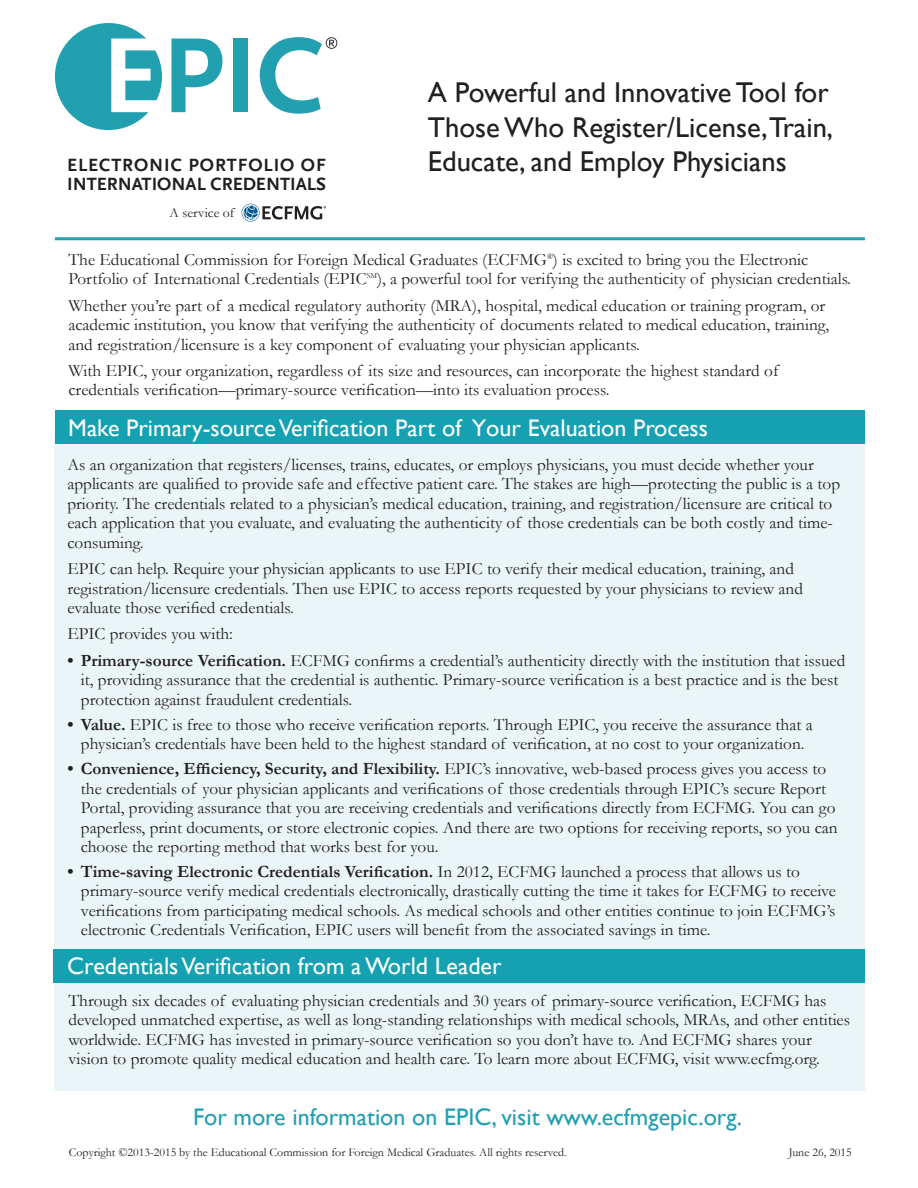
<style>
.page{position:relative;width:918px;height:1188px;background:#fff}
.page>*{position:absolute;margin:0;border:0;box-sizing:border-box;transform-origin:0 0}
.t1{font:28.65px/34.3px "Gill Sans";color:#231f20}
.t2{font:24px "Gill Sans";color:#fff}
.t3{font:24px "Gill Sans";color:#229fb2}
.t4{font:700 18.6px/18.8px "Scala Sans";color:#231f20}
.t5{font:17.25px/19.5px "Garamond";color:#231f20}
.No_indent{font:13.8px "Garamond";color:#231f20}
.t6{font:12px "Garamond";color:#231f20}
.s1{font-weight:700}
</style>
<div class="page">
<div style="left:55px;top:433px;width:810px;height:658px;background:#e9f5f7"></div>
<svg style="left:55px;top:23px;width:107px;height:107px"></svg>
<svg style="left:171px;top:39px;width:51px;height:73px"></svg>
<div style="left:233px;top:39px;width:14px;height:73px;background:#22a0b0"></div>
<svg style="left:260px;top:37px;width:77px;height:77px"></svg>
<hr style="left:55px;top:237px;width:810px;height:3px;background:#229fb2">
<div style="left:55px;top:411px;width:810px;height:33px;background:#15a1b2"></div>
<div style="left:54px;top:949px;width:811px;height:34px;background:#15a1b2"></div>
<svg style="left:242px;top:204px;width:84px;height:18px"></svg>
<p class="t4" style="left:67px;top:156px;width:260px">ELECTRONIC PORTFOLIO OF<br>INTERNATIONAL CREDENTIALS</p>
<p class="No_indent" style="left:170px;top:204px;width:66px">A service of</p>
<p class="t1" style="left:428px;top:76px;width:407px">A Powerful and Innovative Tool for<br>Those Who Register/License,Train,<br>Educate, and Employ Physicians</p>
<p class="t5" style="left:68px;top:249px;width:784px">The Educational Commission for Foreign Medical Graduates (ECFMG<sup>®</sup>) is excited to bring you the Electronic<br>Portfolio of International Credentials (EPIC<sup>SM</sup>), a powerful tool for verifying the authenticity of physician credentials.</p>
<p class="t5" style="left:68px;top:295px;width:762px">Whether you’re part of a medical regulatory authority (MRA), hospital, medical education or training program, or academic institution, you know that verifying the authenticity of documents related to medical education, training, and registration/licensure is a key component of evaluating your physician applicants.</p>
<p class="t5" style="left:68px;top:360px;width:712px">With EPIC, your organization, regardless of its size and resources, can incorporate the highest standard of credentials verification—primary-source verification—into its evaluation process.</p>
<p class="t2" style="left:68px;top:414px;width:641px">Make Primary-source Verification Part of Your Evaluation Process</p>
<p class="t5" style="left:67px;top:454px;width:774px">As an organization that registers/licenses, trains, educates, or employs physicians, you must decide whether your applicants are qualified to provide safe and effective patient care. The stakes are high—protecting the public is a top priority. The credentials related to a physician’s medical education, training, and registration/licensure are critical to each application that you evaluate, and evaluating the authenticity of those credentials can be both costly and time&shy;consuming.</p>
<p class="t5" style="left:67px;top:559px;width:737px">EPIC can help. Require your physician applicants to use EPIC to verify their medical education, training, and registration/licensure credentials. Then use EPIC to access reports requested by your physicians to review and evaluate those verified credentials.</p>
<p class="t5" style="left:67px;top:624px;width:167px">EPIC provides you with:</p>
<p class="t5" style="left:81px;top:650px;width:766px;text-indent:-14px"><span class="s1">• Primary-source Verification.</span> ECFMG confirms a credential’s authenticity directly with the institution that issued it, providing assurance that the credential is authentic. Primary-source verification is a best practice and is the best protection against fraudulent credentials.</p>
<p class="t5" style="left:67px;top:714px;width:747px;text-align:center"><span class="s1">• Value.</span> EPIC is free to those who receive verification reports. Through EPIC, you receive the assurance that a physician’s credentials have been held to the highest standard of verification, at no cost to your organization.</p>
<p class="t5" style="left:81px;top:758px;width:758px;text-indent:-14px"><span class="s1">• Convenience, Efficiency, Security, and Flexibility.</span> EPIC’s innovative, web-based process gives you access to the credentials of your physician applicants and verifications of those credentials through EPIC’s secure Report Portal, providing assurance that you are receiving credentials and verifications directly from ECFMG. You can go paperless, print documents, or store electronic copies. And there are two options for receiving reports, so you can choose the reporting method that works best for you.</p>
<p class="t5" style="left:81px;top:861px;width:757px;text-indent:-14px"><span class="s1">• Time-saving Electronic Credentials Verification.</span> In 2012, ECFMG launched a process that allows us to primary-source verify medical credentials electronically, drastically cutting the time it takes for ECFMG to receive verifications from participating medical schools. As medical schools and other entities continue to join ECFMG’s electronic Credentials Verification, EPIC users will benefit from the associated savings in time.</p>
<p class="t2" style="left:67px;top:952px;width:436px">Credentials Verification from a World Leader</p>
<p class="t5" style="left:68px;top:990px;width:783px">Through six decades of evaluating physician credentials and 30 years of primary-source verification, ECFMG has developed unmatched expertise, as well as long-standing relationships with medical schools, MRAs, and other entities worldwide. ECFMG has invested in primary-source verification so you don’t have to. And ECFMG shares your vision to promote quality medical education and health care. To learn more about ECFMG, visit www.ecfmg.org.</p>
<p class="t3" style="left:193px;top:1103px;width:550px">For more information on EPIC, visit www.ecfmgepic.org.</p>
<p class="t6" style="left:69px;top:1144px;width:500px">Copyright ©2013-2015 by the Educational Commission for Foreign Medical Graduates. All rights reserved.</p>
<p class="t6" style="left:789px;top:1144px;width:65px">June 26, 2015</p>
</div>
